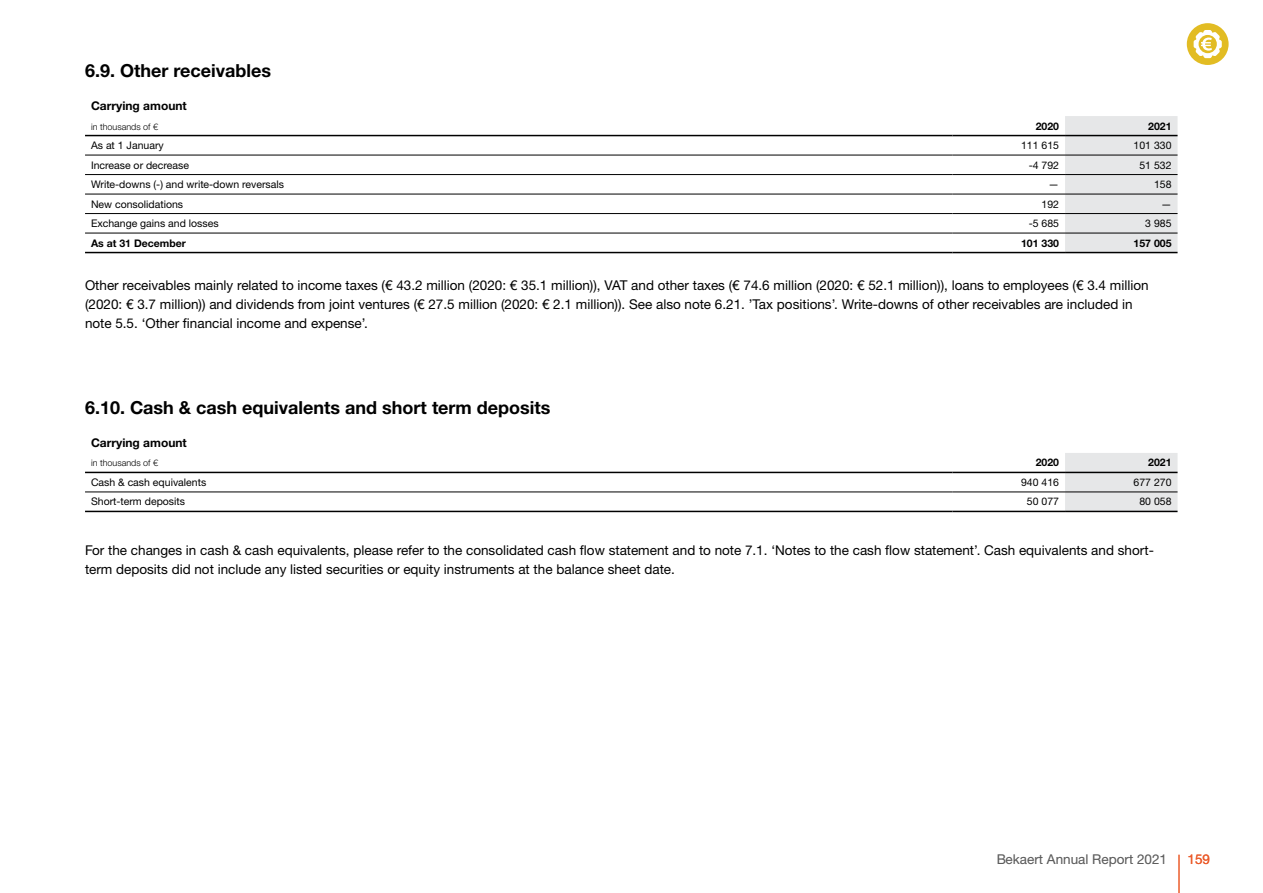
<style>
.page{position:relative;width:1263px;height:893px;background:#fff}
.page>*{position:absolute;margin:0;border:0;box-sizing:border-box;transform-origin:0 0}
.t1{font:700 18px "Helvetica Neue LTW1 G";color:#000}
.t2{font:13.5px/18.9px "Helvetica Neue LTW1 G";color:#000}
.t3{font:13.5px "Helvetica Neue LTW1 G";color:#eb5c2c}
.t4{font:700 12px "Helvetica Neue LTW1 G";color:#000}
.t5{font:10.5px "Helvetica Neue LTW1 G";color:#000}
.t6{font:700 10.5px "Helvetica Neue LTW1 G";color:#000}
.t7{font:300 9px "Helvetica Neue LTW1 G";color:#000}
</style>
<div class="page">
<div style="left:1187px;top:23px;width:41px;height:42px;background:#e2bc23;border-radius:50%"></div>
<svg style="left:1193px;top:30px;width:29px;height:28px"></svg>
<svg style="left:85px;top:134px;width:980px;height:118px"></svg>
<div style="left:1065px;top:116px;width:112px;height:136px;background:#e6e7e8"></div>
<hr style="left:85px;top:135px;width:867px;height:1px;background:#000">
<hr style="left:952px;top:135px;width:113px;height:1px;background:#000">
<hr style="left:1065px;top:135px;width:112px;height:1px;background:#000">
<hr style="left:85px;top:252px;width:867px;height:1px;background:#000">
<hr style="left:952px;top:252px;width:113px;height:1px;background:#000">
<hr style="left:1065px;top:252px;width:112px;height:1px;background:#000">
<hr style="left:85px;top:155px;width:867px;height:1px;background:#000">
<hr style="left:952px;top:155px;width:113px;height:1px;background:#000">
<hr style="left:1065px;top:155px;width:112px;height:1px;background:#000">
<hr style="left:85px;top:174px;width:867px;height:1px;background:#000">
<hr style="left:952px;top:174px;width:113px;height:1px;background:#000">
<hr style="left:1065px;top:174px;width:112px;height:1px;background:#000">
<hr style="left:85px;top:194px;width:867px;height:1px;background:#000">
<hr style="left:952px;top:194px;width:113px;height:1px;background:#000">
<hr style="left:1065px;top:194px;width:112px;height:1px;background:#000">
<hr style="left:85px;top:213px;width:867px;height:1px;background:#000">
<hr style="left:952px;top:213px;width:113px;height:1px;background:#000">
<hr style="left:1065px;top:213px;width:112px;height:1px;background:#000">
<hr style="left:85px;top:233px;width:867px;height:1px;background:#000">
<hr style="left:952px;top:233px;width:113px;height:1px;background:#000">
<hr style="left:1065px;top:233px;width:112px;height:1px;background:#000">
<svg style="left:1065px;top:453px;width:112px;height:58px;background:#e0e1e2"></svg>
<hr style="left:85px;top:472px;width:867px;height:1px;background:#000">
<hr style="left:952px;top:472px;width:113px;height:1px;background:#000">
<hr style="left:1065px;top:472px;width:112px;height:1px;background:#000">
<hr style="left:85px;top:511px;width:867px;height:1px;background:#000">
<hr style="left:952px;top:511px;width:113px;height:1px;background:#000">
<hr style="left:1065px;top:511px;width:112px;height:1px;background:#000">
<hr style="left:85px;top:492px;width:867px;height:1px;background:#000">
<hr style="left:952px;top:492px;width:113px;height:1px;background:#000">
<hr style="left:1065px;top:492px;width:112px;height:1px;background:#000">
<hr style="left:1178px;top:855px;width:1px;height:38px;background:#eb5c2c">
<h1 class="t1" style="left:85px;top:59px;width:188px">6.9. Other receivables</h1>
<p class="t4" style="left:91px;top:98px;width:97px">Carrying amount</p>
<p class="t7" style="left:91px;top:121px;width:69px">in thousands of €</p>
<p class="t6" style="left:1036px;top:119px;width:25px">2020</p>
<p class="t6" style="left:1148px;top:119px;width:25px">2021</p>
<p class="t5" style="left:91px;top:139px;width:74px">As at 1 January</p>
<p class="t5" style="left:1021px;top:139px;width:39px">111 615</p>
<p class="t5" style="left:1133px;top:139px;width:39px">101 330</p>
<p class="t5" style="left:91px;top:158px;width:100px">Increase or decrease</p>
<p class="t5" style="left:1029px;top:158px;width:32px">-4 792</p>
<p class="t5" style="left:1139px;top:158px;width:34px">51 532</p>
<p class="t5" style="left:91px;top:178px;width:195px">Write-downs (-) and write-down reversals</p>
<p class="t5" style="left:1048px;top:178px;width:12px">—</p>
<p class="t5" style="left:1154px;top:178px;width:19px">158</p>
<p class="t5" style="left:91px;top:197px;width:94px">New consolidations</p>
<p class="t5" style="left:1041px;top:197px;width:19px">192</p>
<p class="t5" style="left:1161px;top:197px;width:12px">—</p>
<p class="t5" style="left:91px;top:217px;width:129px">Exchange gains and losses</p>
<p class="t5" style="left:1029px;top:217px;width:32px">-5 685</p>
<p class="t5" style="left:1145px;top:217px;width:28px">3 985</p>
<p class="t6" style="left:91px;top:236px;width:96px">As at 31 December</p>
<p class="t6" style="left:1021px;top:236px;width:39px">101 330</p>
<p class="t6" style="left:1133px;top:236px;width:39px">157 005</p>
<p class="t2" style="left:85px;top:276px;width:1065px">Other receivables mainly related to income taxes (€ 43.2 million (2020: € 35.1 million)), VAT and other taxes (€ 74.6 million (2020: € 52.1 million)), loans to employees (€ 3.4 million (2020: € 3.7 million)) and dividends from joint ventures (€ 27.5 million (2020: € 2.1 million)). See also note 6.21. ’Tax positions’. Write-downs of other receivables are included in note 5.5. ‘Other financial income and expense’.</p>
<h1 class="t1" style="left:85px;top:396px;width:467px">6.10. Cash &amp; cash equivalents and short term deposits</h1>
<p class="t4" style="left:91px;top:435px;width:97px">Carrying amount</p>
<p class="t7" style="left:91px;top:458px;width:69px">in thousands of €</p>
<p class="t6" style="left:1036px;top:456px;width:25px">2020</p>
<p class="t6" style="left:1148px;top:456px;width:25px">2021</p>
<p class="t5" style="left:91px;top:476px;width:117px">Cash &amp; cash equivalents</p>
<p class="t5" style="left:1021px;top:476px;width:39px">940 416</p>
<p class="t5" style="left:1133px;top:476px;width:39px">677 270</p>
<p class="t5" style="left:91px;top:495px;width:96px">Short-term deposits</p>
<p class="t5" style="left:1027px;top:495px;width:34px">50 077</p>
<p class="t5" style="left:1139px;top:495px;width:34px">80 058</p>
<p class="t2" style="left:85px;top:540px;width:1070px">For the changes in cash &amp; cash equivalents, please refer to the consolidated cash flow statement and to note 7.1. ‘Notes to the cash flow statement’. Cash equivalents and short&shy;term deposits did not include any listed securities or equity instruments at the balance sheet date.</p>
<p class="t2" style="left:996px;top:850px;width:172px">Bekaert Annual Report 2021</p>
<p class="t3" style="left:1187px;top:851px;width:24px">159</p>
</div>
